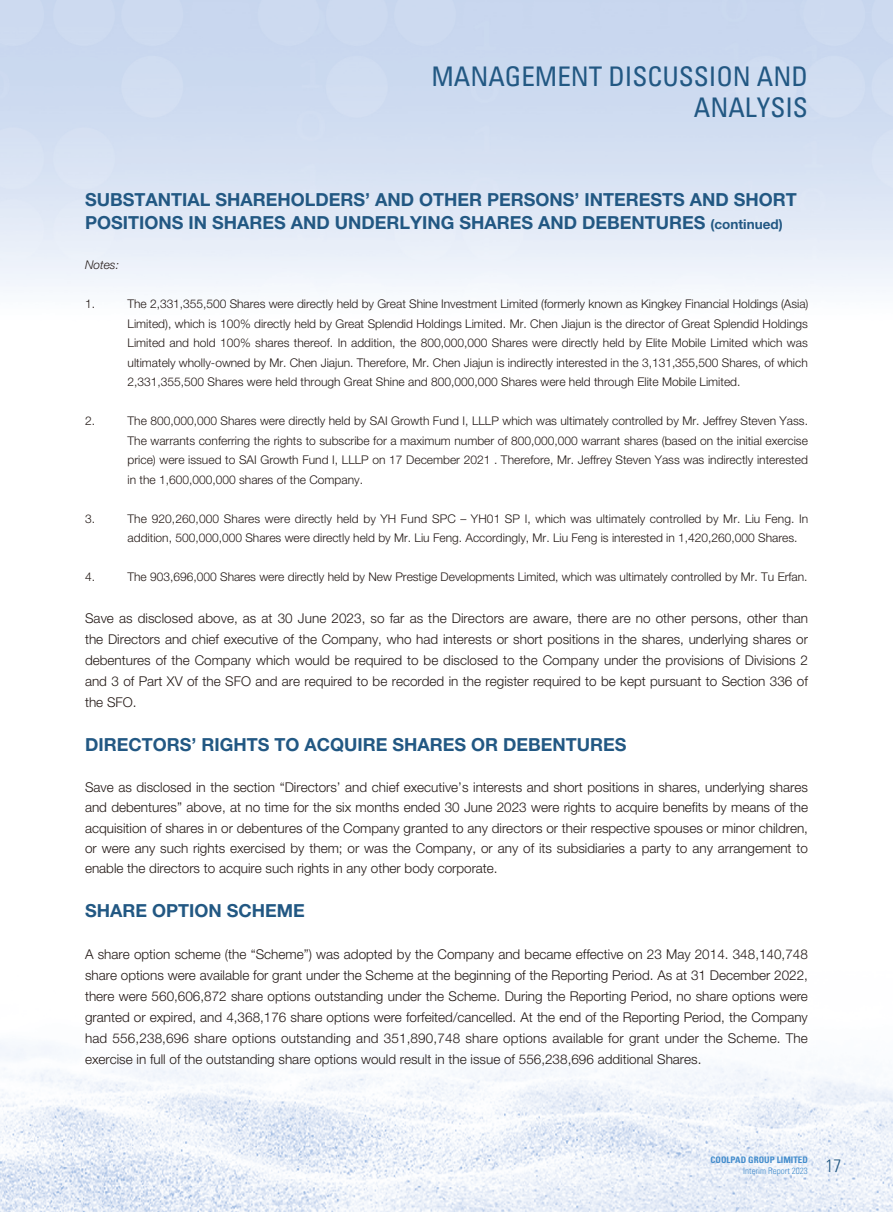
<style>
.page{position:relative;width:893px;height:1212px;background:#fff}
.page>*{position:absolute;margin:0;border:0;box-sizing:border-box;transform-origin:0 0}
.t1{font:condensed 27px/31.5px "Univers LT Std";color:#225883;text-align:right}
.t2{font:700 18px/22.5px "Helvetica Neue LT Std";color:#225883}
.t3{font:300 13.5px/21px "Helvetica Neue LT Std";color:#231916;text-align:justify}
.t4{font:300 12px/19.5px "Helvetica Neue LT Std";color:#231916;text-align:justify}
.t5{font:italic 300 12px "Helvetica Neue LT Std";color:#231916}
.t6{font:700 condensed 9px/10.8px "Univers LT Std";color:#428ccc}
.s1{font-size:13.5px}
.s2{font-weight:300}
</style>
<div class="page">
<img style="left:0;top:0;width:893px;height:1212px">
<h1 class="t1" style="left:431px;top:60px;width:378px">MANAGEMENT DISCUSSION AND<br>ANALYSIS</h1>
<h2 class="t2" style="left:85px;top:188px;width:713px">SUBSTANTIAL SHAREHOLDERS’ AND OTHER PERSONS’ INTERESTS AND SHORT<br>POSITIONS IN SHARES AND UNDERLYING SHARES AND DEBENTURES <span class="s1">(continued)</span></h2>
<p class="t5" style="left:85px;top:258px;width:36px">Notes:</p>
<p class="t4" style="left:85px;top:294px;width:12px">1.</p>
<p class="t4" style="left:128px;top:294px;width:682px">The 2,331,355,500 Shares were directly held by Great Shine Investment Limited (formerly known as Kingkey Financial Holdings (Asia)<br>Limited), which is 100% directly held by Great Splendid Holdings Limited. Mr. Chen Jiajun is the director of Great Splendid Holdings Limited and hold 100% shares thereof. In addition, the 800,000,000 Shares were directly held by Elite Mobile Limited which was ultimately wholly-owned by Mr. Chen Jiajun. Therefore, Mr. Chen Jiajun is indirectly interested in the 3,131,355,500 Shares, of which 2,331,355,500 Shares were held through Great Shine and 800,000,000 Shares were held through Elite Mobile Limited.</p>
<p class="t4" style="left:85px;top:411px;width:12px">2.</p>
<p class="t4" style="left:128px;top:411px;width:682px">The 800,000,000 Shares were directly held by SAI Growth Fund I, LLLP which was ultimately controlled by Mr. Jeffrey Steven Yass.<br>The warrants conferring the rights to subscribe for a maximum number of 800,000,000 warrant shares (based on the initial exercise price) were issued to SAI Growth Fund I, LLLP on 17 December 2021 . Therefore, Mr. Jeffrey Steven Yass was indirectly interested in the 1,600,000,000 shares of the Company.</p>
<p class="t4" style="left:85px;top:509px;width:12px">3.</p>
<p class="t4" style="left:128px;top:509px;width:682px">The 920,260,000 Shares were directly held by YH Fund SPC – YH01 SP I, which was ultimately controlled by Mr. Liu Feng. In addition, 500,000,000 Shares were directly held by Mr. Liu Feng. Accordingly, Mr. Liu Feng is interested in 1,420,260,000 Shares.</p>
<p class="t4" style="left:85px;top:567px;width:12px">4.</p>
<p class="t4" style="left:128px;top:567px;width:682px">The 903,696,000 Shares were directly held by New Prestige Developments Limited, which was ultimately controlled by Mr. Tu Erfan.</p>
<p class="t3" style="left:85px;top:608px;width:724px">Save as disclosed above, as at 30 June 2023, so far as the Directors are aware, there are no other persons, other than the Directors and chief executive of the Company, who had interests or short positions in the shares, underlying shares or debentures of the Company which would be required to be disclosed to the Company under the provisions of Divisions 2 and 3 of Part XV of the SFO and are required to be recorded in the register required to be kept pursuant to Section 336 of the SFO.</p>
<h2 class="t2" style="left:85px;top:733px;width:543px">DIRECTORS’ RIGHTS TO ACQUIRE SHARES OR DEBENTURES</h2>
<p class="t3" style="left:85px;top:777px;width:724px;line-height:20.2px">Save as disclosed in the section “Directors’ and chief executive’s interests and short positions in shares, underlying shares and debentures” above, at no time for the six months ended 30 June 2023 were rights to acquire benefits by means of the acquisition of shares in or debentures of the Company granted to any directors or their respective spouses or minor children, or were any such rights exercised by them; or was the Company, or any of its subsidiaries a party to any arrangement to enable the directors to acquire such rights in any other body corporate.</p>
<h2 class="t2" style="left:85px;top:898px;width:221px">SHARE OPTION SCHEME</h2>
<p class="t3" style="left:85px;top:943px;width:724px">A share option scheme (the “Scheme”) was adopted by the Company and became effective on 23 May 2014. 348,140,748 share options were available for grant under the Scheme at the beginning of the Reporting Period. As at 31 December 2022, there were 560,606,872 share options outstanding under the Scheme. During the Reporting Period, no share options were granted or expired, and 4,368,176 share options were forfeited/cancelled. At the end of the Reporting Period, the Company had 556,238,696 share options outstanding and 351,890,748 share options available for grant under the Scheme. The exercise in full of the outstanding share options would result in the issue of 556,238,696 additional Shares.</p>
<p class="t6" style="left:743px;top:1155px;width:100px;text-indent:-33px">COOLPAD GROUP LIMITED<br><span class="s2">Interim Report 2023</span> <sup>17</sup></p>
</div>
